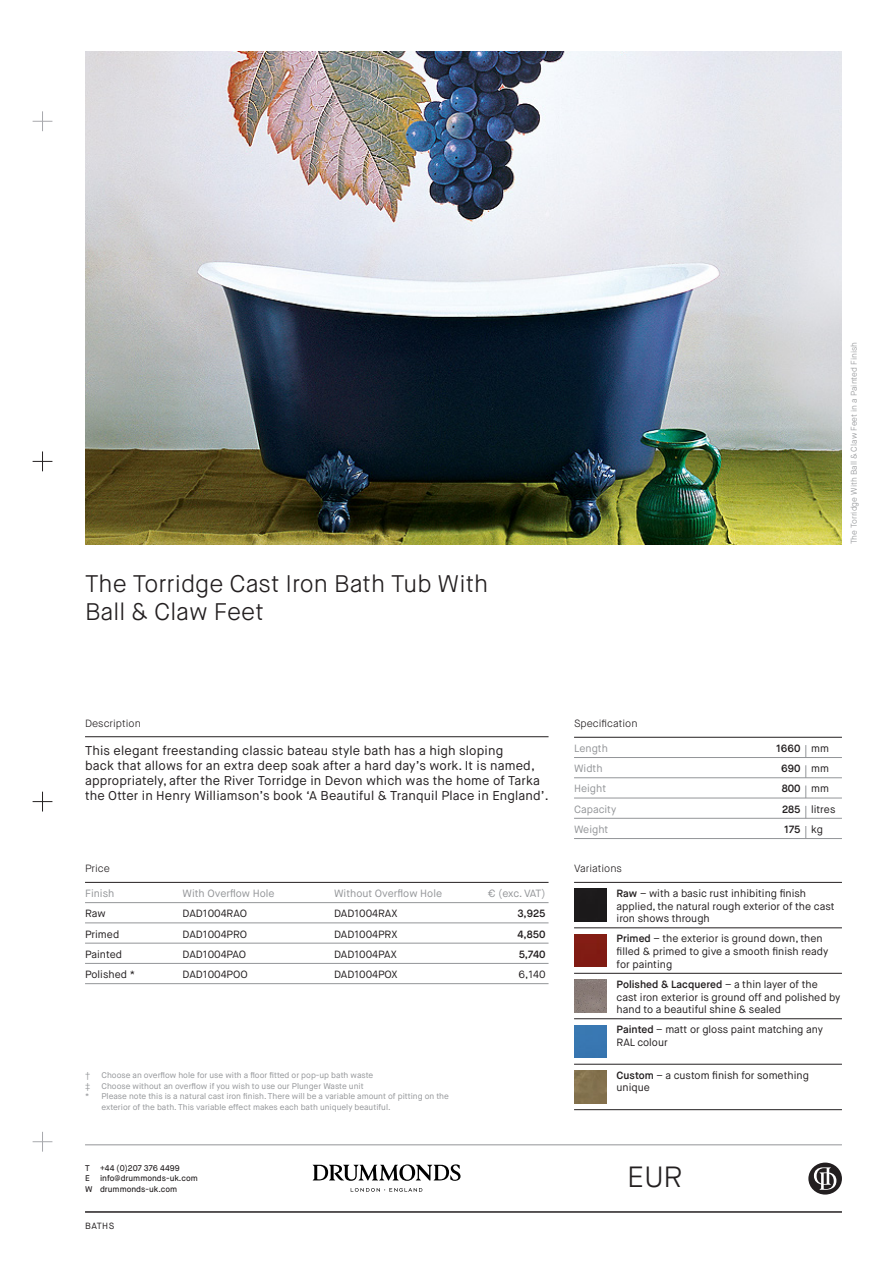
<style>
.page{position:relative;width:893px;height:1263px;background:#fff}
.page>*{position:absolute;margin:0;border:0;box-sizing:border-box;transform-origin:0 0}
.t1{font:300 29.25px "Maison Neue";color:#231f20}
.Main_Title{font:300 24px "Maison Neue";color:#231f20}
.Description_Text{font:12.75px/15px "Maison Neue";letter-spacing:.01em;color:#231f20}
.Variations_Text{font:10.5px/12.6px "Maison Neue";color:#231f20}
.Price_Text{font:10.5px "Maison Neue";color:#231f20}
.Price_Text-2{font:10.5px "Maison Neue";color:#939598}
.Small_Titles__Descri{font:300 10.5px "Maison Neue";color:#231f20}
.Specifications_Text{font:10.5px "Maison Neue";color:#939598}
.Specifications_Text-2{font:600 10.5px "Maison Neue";color:#231f20}
.Price_Text-3{font:600 10.5px "Maison Neue";color:#231f20}
.Specifications_Text-3{font:10.5px "Maison Neue";color:#231f20}
.t2{font:9px "Maison Neue";letter-spacing:.05em;color:#231f20}
.Terms___Conditions{font:8.25px/10.5px "Maison Neue";color:#939598}
.t3{font:500 8.25px/10.5px "Maison Neue";color:#231f20}
.Image_Caption{font:300 8.25px "Maison Neue";color:#939598}
.s1{font-weight:400}
.s2{font-weight:600}
</style>
<div class="page">
<svg style="left:33px;top:451px;width:19px;height:20px"></svg>
<svg style="left:33px;top:792px;width:19px;height:19px"></svg>
<svg style="left:33px;top:111px;width:19px;height:20px"></svg>
<svg style="left:33px;top:1132px;width:19px;height:20px"></svg>
<hr style="left:85px;top:1211px;width:757px;height:2px;background:#231f20">
<hr style="left:85px;top:1144px;width:757px;height:1px;background:#939598">
<svg style="left:808px;top:1162px;width:34px;height:32px"></svg>
<svg style="left:313px;top:1164px;width:147px;height:17px"></svg>
<svg style="left:351px;top:1188px;width:71px;height:4px"></svg>
<hr style="left:85px;top:736px;width:464px;height:1px;background:#231f20">
<hr style="left:574px;top:737px;width:268px;height:1px;background:#231f20">
<hr style="left:574px;top:757px;width:268px;height:1px;background:#939598">
<hr style="left:574px;top:777px;width:268px;height:1px;background:#939598">
<hr style="left:574px;top:798px;width:268px;height:1px;background:#939598">
<hr style="left:574px;top:818px;width:268px;height:1px;background:#939598">
<hr style="left:574px;top:838px;width:268px;height:1px;background:#939598">
<hr style="left:85px;top:882px;width:464px;height:1px;background:#231f20">
<hr style="left:85px;top:902px;width:464px;height:1px;background:#939598">
<hr style="left:85px;top:923px;width:464px;height:1px;background:#939598">
<hr style="left:85px;top:943px;width:464px;height:1px;background:#939598">
<hr style="left:85px;top:963px;width:464px;height:1px;background:#939598">
<hr style="left:85px;top:983px;width:464px;height:1px;background:#939598">
<hr style="left:574px;top:882px;width:268px;height:1px;background:#231f20">
<hr style="left:574px;top:927px;width:268px;height:1px;background:#231f20">
<hr style="left:574px;top:973px;width:268px;height:1px;background:#231f20">
<hr style="left:574px;top:1018px;width:268px;height:1px;background:#231f20">
<hr style="left:574px;top:1064px;width:268px;height:1px;background:#231f20">
<hr style="left:574px;top:1109px;width:268px;height:1px;background:#231f20">
<img style="left:85px;top:51px;width:757px;height:493px">
<img style="left:574px;top:889px;width:33px;height:32px">
<img style="left:574px;top:934px;width:33px;height:33px">
<img style="left:574px;top:1025px;width:33px;height:33px">
<img style="left:574px;top:1070px;width:33px;height:33px">
<svg style="left:805px;top:745px;width:1px;height:12px"></svg>
<svg style="left:805px;top:765px;width:1px;height:13px"></svg>
<svg style="left:805px;top:785px;width:1px;height:13px"></svg>
<svg style="left:805px;top:806px;width:1px;height:12px"></svg>
<svg style="left:805px;top:826px;width:1px;height:12px"></svg>
<img style="left:574px;top:979px;width:33px;height:33px">
<p class="Main_Title" style="left:85px;top:569px;width:405px">The Torridge Cast Iron Bath Tub With</p>
<p class="Main_Title" style="left:85px;top:596px;width:180px">Ball &amp; Claw Feet</p>
<p class="Image_Caption" style="left:849px;top:544px;width:204px;rotate:-90deg">The Torridge With Ball &amp; Claw Feet in a Painted Finish</p>
<p class="Small_Titles__Descri" style="left:85px;top:716px;width:57px">Description</p>
<p class="Description_Text" style="left:85px;top:743px;width:465px">This elegant freestanding classic bateau style bath has a high sloping<br>back that allows for an extra deep soak after a hard day’s work. It is named, appropriately, after the River Torridge in Devon which was the home of Tarka the Otter in Henry Williamson’s book ‘A Beautiful &amp; Tranquil Place in England’.</p>
<p class="Small_Titles__Descri" style="left:574px;top:716px;width:65px">Specification</p>
<p class="Specifications_Text" style="left:574px;top:742px;width:35px">Length</p>
<p class="Specifications_Text-2" style="left:776px;top:742px;width:54px">1660 <span class="s1">mm</span></p>
<p class="Specifications_Text" style="left:574px;top:762px;width:30px">Width</p>
<p class="Specifications_Text-2" style="left:781px;top:762px;width:49px">690 <span class="s1">mm</span></p>
<p class="Specifications_Text" style="left:574px;top:782px;width:34px">Height</p>
<p class="Specifications_Text-2" style="left:782px;top:782px;width:49px">800 <span class="s1">mm</span></p>
<p class="Specifications_Text" style="left:574px;top:802px;width:44px">Capacity</p>
<p class="Specifications_Text-3" style="left:782px;top:802px;width:55px"><span class="s2">285</span> litres</p>
<p class="Specifications_Text" style="left:574px;top:823px;width:36px">Weight</p>
<p class="Specifications_Text-2" style="left:784px;top:823px;width:40px">175 <span class="s1">kg</span></p>
<p class="Small_Titles__Descri" style="left:85px;top:861px;width:26px">Price</p>
<p class="Price_Text-2" style="left:85px;top:887px;width:31px">Finish</p>
<p class="Price_Text-2" style="left:183px;top:887px;width:94px">With Overflow Hole</p>
<p class="Price_Text-2" style="left:334px;top:887px;width:110px">Without Overflow Hole</p>
<p class="Price_Text-2" style="left:487px;top:887px;width:60px">€ (exc. VAT)</p>
<p class="Price_Text" style="left:85px;top:907px;width:22px">Raw</p>
<p class="Price_Text" style="left:183px;top:907px;width:66px">DAD1004RAO</p>
<p class="Price_Text" style="left:334px;top:907px;width:65px">DAD1004RAX</p>
<p class="Price_Text-3" style="left:517px;top:907px;width:30px">3,925</p>
<p class="Price_Text" style="left:85px;top:927px;width:36px">Primed</p>
<p class="Price_Text" style="left:183px;top:927px;width:66px">DAD1004PRO</p>
<p class="Price_Text" style="left:334px;top:927px;width:65px">DAD1004PRX</p>
<p class="Price_Text-3" style="left:517px;top:927px;width:30px">4,850</p>
<p class="Price_Text" style="left:85px;top:947px;width:39px">Painted</p>
<p class="Price_Text" style="left:183px;top:947px;width:65px">DAD1004PAO</p>
<p class="Price_Text" style="left:334px;top:947px;width:64px">DAD1004PAX</p>
<p class="Price_Text-3" style="left:519px;top:947px;width:28px">5,740</p>
<p class="Price_Text" style="left:85px;top:968px;width:51px">Polished *</p>
<p class="Price_Text" style="left:183px;top:968px;width:67px">DAD1004POO</p>
<p class="Price_Text" style="left:334px;top:968px;width:65px">DAD1004POX</p>
<p class="Price_Text" style="left:519px;top:968px;width:29px">6,140</p>
<p class="Terms___Conditions" style="left:85px;top:1070px;width:7px">†</p>
<p class="Terms___Conditions" style="left:102px;top:1070px;width:273px">Choose an overflow hole for use with a floor fitted or pop-up bath waste</p>
<p class="Terms___Conditions" style="left:85px;top:1080px;width:7px">‡</p>
<p class="Terms___Conditions" style="left:102px;top:1080px;width:264px">Choose without an overflow if you wish to use our Plunger Waste unit</p>
<p class="Terms___Conditions" style="left:102px;top:1091px;width:349px;text-indent:-16px">* Please note this is a natural cast iron finish. There will be a variable amount of pitting on the exterior of the bath. This variable effect makes each bath uniquely beautiful.</p>
<p class="Small_Titles__Descri" style="left:574px;top:861px;width:49px">Variations</p>
<p class="Variations_Text" style="left:617px;top:887px;width:219px"><span class="s2">Raw</span> – with a basic rust inhibiting finish applied, the natural rough exterior of the cast iron shows through</p>
<p class="Variations_Text" style="left:617px;top:933px;width:213px"><span class="s2">Primed</span> – the exterior is ground down, then filled &amp; primed to give a smooth finish ready for painting</p>
<p class="Variations_Text" style="left:617px;top:978px;width:225px"><span class="s2">Polished &amp; Lacquered</span> – a thin layer of the cast iron exterior is ground off and polished by hand to a beautiful shine &amp; sealed</p>
<p class="Variations_Text" style="left:617px;top:1023px;width:208px"><span class="s2">Painted</span> – matt or gloss paint matching any<br>RAL colour</p>
<p class="Variations_Text" style="left:617px;top:1069px;width:194px"><span class="s2">Custom</span> – a custom finish for something unique</p>
<p class="t3" style="left:85px;top:1163px;width:114px;text-indent:15px">+44 (0)207 376 4499<br>E info@drummonds-uk.com<br>W drummonds-uk.com</p>
<p class="t2" style="left:85px;top:1220px;width:31px">BATHS</p>
<p class="t3" style="left:85px;top:1163px;width:6px">T</p>
<h1 class="t1" style="left:627px;top:1158px;width:57px">EUR</h1>
</div>
